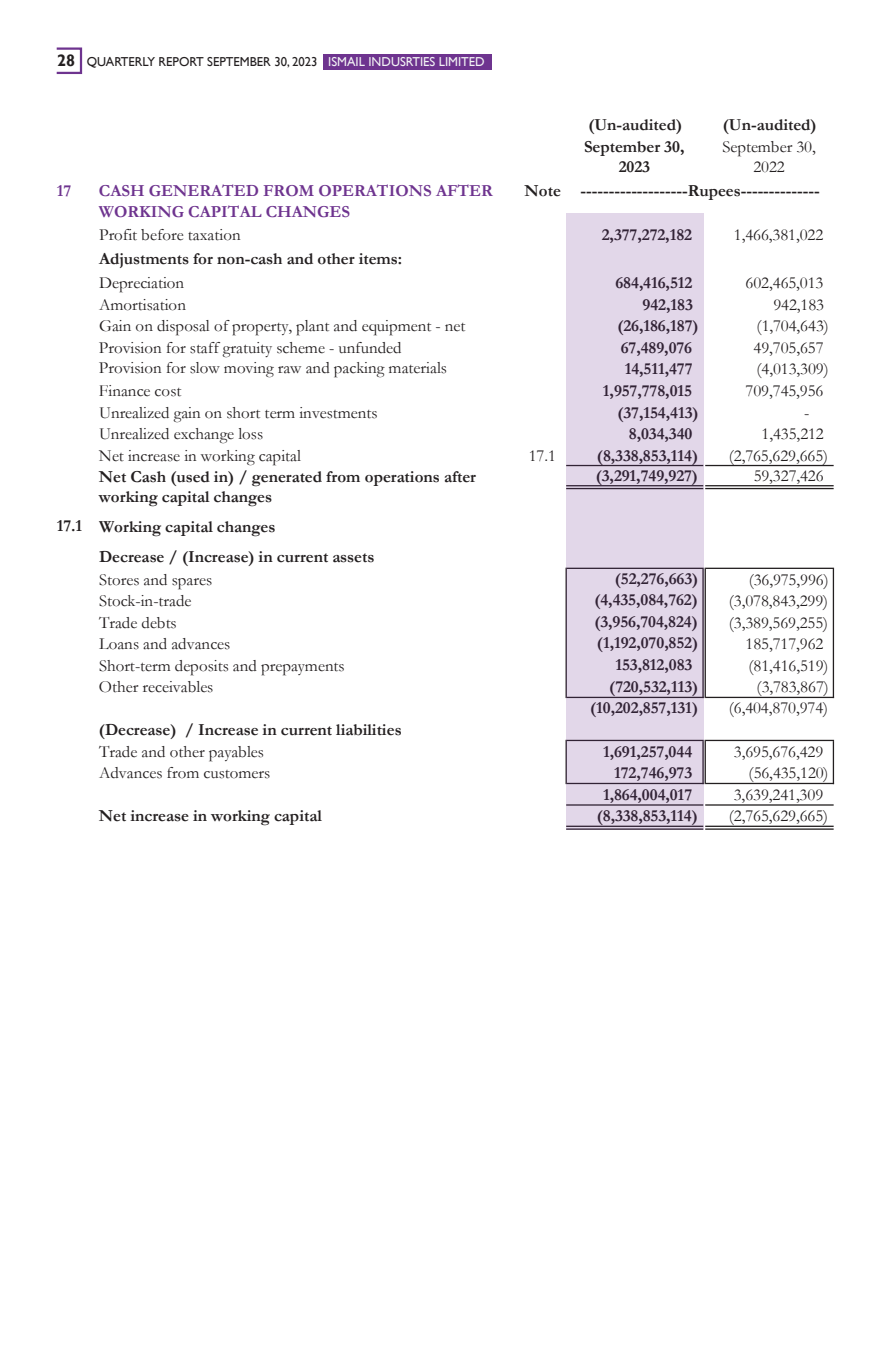
<style>
.page{position:relative;width:891px;height:1345px;background:#fff}
.page>*{position:absolute;margin:0;border:0;box-sizing:border-box;transform-origin:0 0}
.t1{font:16.88px "Garamond";color:#231f20}
.t2{font:700 16.88px/20.5px "Garamond";color:#231f20}
.t3{font:700 16.88px "Garamond";color:#6e348f}
.t4{font:13.05px "Gill Sans";color:#231f20}
.s1{font-weight:700;font-size:16.65px}
.s2{color:#f2f3f4}
</style>
<div class="page">
<hr style="left:567px;top:568px;width:137px;height:1px;background:#231f20">
<hr style="left:702px;top:569px;width:2px;height:129px;background:#231f20">
<hr style="left:567px;top:740px;width:137px;height:1px;background:#231f20">
<hr style="left:705px;top:568px;width:1px;height:130px;background:#231f20">
<hr style="left:833px;top:569px;width:1px;height:129px;background:#231f20">
<hr style="left:702px;top:741px;width:2px;height:43px;background:#231f20">
<hr style="left:705px;top:740px;width:1px;height:44px;background:#231f20">
<hr style="left:833px;top:741px;width:1px;height:43px;background:#231f20">
<hr style="left:705px;top:465px;width:129px;height:1px;background:#231f20">
<hr style="left:705px;top:485px;width:129px;height:1px;background:#231f20">
<hr style="left:705px;top:488px;width:129px;height:1px;background:#231f20">
<hr style="left:706px;top:568px;width:128px;height:1px;background:#231f20">
<hr style="left:706px;top:697px;width:128px;height:1px;background:#231f20">
<hr style="left:706px;top:740px;width:128px;height:1px;background:#231f20">
<hr style="left:706px;top:783px;width:128px;height:1px;background:#231f20">
<hr style="left:705px;top:804px;width:129px;height:1px;background:#231f20">
<hr style="left:705px;top:825px;width:129px;height:2px;background:#231f20">
<hr style="left:705px;top:828px;width:129px;height:2px;background:#231f20">
<div style="left:566px;top:214px;width:137px;height:616px;background:#e2d7e9"></div>
<div style="left:323px;top:54px;width:169px;height:15px;background:#6e348f"></div>
<div style="left:56px;top:47px;width:26px;height:27px;border:2px solid #6e348f"></div>
<p class="t4" style="left:57px;top:54px;width:429px"><span class="s1">28</span> QUARTERLY REPORT SEPTEMBER 30, 2023 <span class="s2">ISMAIL INDUSRTIES LIMITED</span></p>
<p class="t2" style="left:588px;top:115px;width:95px">(Un-audited)</p>
<p class="t2" style="left:723px;top:115px;width:95px">(Un-audited)</p>
<p class="t2" style="left:584px;top:136px;width:102px;text-align:center">September 30,<br>2023</p>
<p class="t1" style="left:722px;top:135px;width:95px">September 30,</p>
<p class="t2" style="left:617px;top:160px;width:38px">Note</p>
<p class="t1" style="left:753px;top:155px;width:33px">2022</p>
<p class="t3" style="left:57px;top:180px;width:16px">17</p>
<p class="t3" style="left:99px;top:179px;width:396px">CASH GENERATED FROM OPERATIONS AFTER</p>
<p class="t2" style="left:581px;top:181px;width:241px">-------------------Rupees--------------</p>
<p class="t3" style="left:99px;top:200px;width:253px">WORKING CAPITAL CHANGES</p>
<p class="t2" style="left:525px;top:181px;width:38px">Note</p>
<p class="t1" style="left:99px;top:223px;width:143px">Profit before taxation</p>
<p class="t2" style="left:602px;top:225px;width:92px">2,377,272,182</p>
<p class="t1" style="left:734px;top:223px;width:91px">1,466,381,022</p>
<p class="t2" style="left:99px;top:249px;width:305px">Adjustments for non-cash and other items:</p>
<p class="t1" style="left:99px;top:272px;width:87px">Depreciation</p>
<p class="t2" style="left:615px;top:273px;width:78px">684,416,512</p>
<p class="t1" style="left:746px;top:272px;width:79px">602,465,013</p>
<p class="t1" style="left:99px;top:293px;width:88px">Amortisation</p>
<p class="t2" style="left:643px;top:294px;width:52px">942,183</p>
<p class="t1" style="left:773px;top:293px;width:52px">942,183</p>
<p class="t1" style="left:99px;top:315px;width:368px">Gain on disposal of property, plant and equipment - net</p>
<p class="t2" style="left:617px;top:316px;width:83px">(26,186,187)</p>
<p class="t1" style="left:757px;top:315px;width:74px">(1,704,643)</p>
<p class="t1" style="left:99px;top:336px;width:304px">Provision for staff gratuity scheme - unfunded</p>
<p class="t2" style="left:621px;top:337px;width:73px">67,489,076</p>
<p class="t1" style="left:754px;top:336px;width:72px">49,705,657</p>
<p class="t1" style="left:99px;top:357px;width:350px">Provision for slow moving raw and packing materials</p>
<p class="t2" style="left:625px;top:359px;width:70px">14,511,477</p>
<p class="t1" style="left:757px;top:358px;width:74px">(4,013,309)</p>
<p class="t1" style="left:99px;top:379px;width:84px">Finance cost</p>
<p class="t2" style="left:603px;top:380px;width:91px">1,957,778,015</p>
<p class="t1" style="left:746px;top:379px;width:79px">709,745,956</p>
<p class="t1" style="left:99px;top:401px;width:280px">Unrealized gain on short term investments</p>
<p class="t2" style="left:617px;top:402px;width:83px">(37,154,413)</p>
<p class="t1" style="left:804px;top:401px;width:7px">-</p>
<p class="t1" style="left:99px;top:422px;width:166px">Unrealized exchange loss</p>
<p class="t2" style="left:629px;top:423px;width:65px">8,034,340</p>
<p class="t1" style="left:762px;top:422px;width:64px">1,435,212</p>
<p class="t1" style="left:99px;top:444px;width:203px">Net increase in working capital</p>
<p class="t1" style="left:529px;top:444px;width:29px">17.1</p>
<p class="t2" style="left:597px;top:445px;width:103px">(8,338,853,114)</p>
<p class="t1" style="left:729px;top:444px;width:101px">(2,765,629,665)</p>
<p class="t2" style="left:596px;top:465px;width:104px">(3,291,749,927)</p>
<p class="t1" style="left:754px;top:464px;width:72px">59,327,426</p>
<p class="t2" style="left:99px;top:512px;width:277px;line-height:30.2px;text-indent:-42px">17.1 Working capital changes<br>Decrease / (Increase) in current assets</p>
<p class="t1" style="left:99px;top:568px;width:115px">Stores and spares</p>
<p class="t2" style="left:615px;top:568px;width:85px">(52,276,663)</p>
<p class="t1" style="left:749px;top:568px;width:81px">(36,975,996)</p>
<p class="t1" style="left:99px;top:590px;width:94px">Stock-in-trade</p>
<p class="t2" style="left:594px;top:590px;width:105px">(4,435,084,762)</p>
<p class="t1" style="left:729px;top:590px;width:101px">(3,078,843,299)</p>
<p class="t1" style="left:99px;top:611px;width:79px">Trade debts</p>
<p class="t2" style="left:594px;top:611px;width:105px">(3,956,704,824)</p>
<p class="t1" style="left:729px;top:611px;width:101px">(3,389,569,255)</p>
<p class="t1" style="left:99px;top:633px;width:133px">Loans and advances</p>
<p class="t2" style="left:597px;top:633px;width:103px">(1,192,070,852)</p>
<p class="t1" style="left:746px;top:633px;width:79px">185,717,962</p>
<p class="t1" style="left:99px;top:654px;width:247px">Short-term deposits and prepayments</p>
<p class="t2" style="left:615px;top:654px;width:79px">153,812,083</p>
<p class="t1" style="left:749px;top:654px;width:81px">(81,416,519)</p>
<p class="t1" style="left:99px;top:676px;width:116px">Other receivables</p>
<p class="t2" style="left:609px;top:676px;width:90px">(720,532,113)</p>
<p class="t1" style="left:757px;top:676px;width:74px">(3,783,867)</p>
<p class="t2" style="left:590px;top:697px;width:109px">(10,202,857,131)</p>
<p class="t1" style="left:729px;top:696px;width:101px">(6,404,870,974)</p>
<p class="t2" style="left:99px;top:719px;width:304px">(Decrease) / Increase in current liabilities</p>
<p class="t1" style="left:99px;top:740px;width:166px">Trade and other payables</p>
<p class="t2" style="left:603px;top:741px;width:91px">1,691,257,044</p>
<p class="t1" style="left:734px;top:740px;width:91px">3,695,676,429</p>
<p class="t1" style="left:99px;top:762px;width:173px">Advances from customers</p>
<p class="t2" style="left:614px;top:763px;width:80px">172,746,973</p>
<p class="t1" style="left:749px;top:762px;width:81px">(56,435,120)</p>
<p class="t2" style="left:603px;top:784px;width:91px">1,864,004,017</p>
<p class="t1" style="left:734px;top:783px;width:91px">3,639,241,309</p>
<p class="t2" style="left:99px;top:806px;width:224px">Net increase in working capital</p>
<p class="t2" style="left:597px;top:806px;width:103px">(8,338,853,114)</p>
<p class="t1" style="left:729px;top:804px;width:101px">(2,765,629,665)</p>
<p class="t2" style="left:99px;top:466px;width:379px">Net Cash (used in) / generated from operations after working capital changes</p>
</div>
